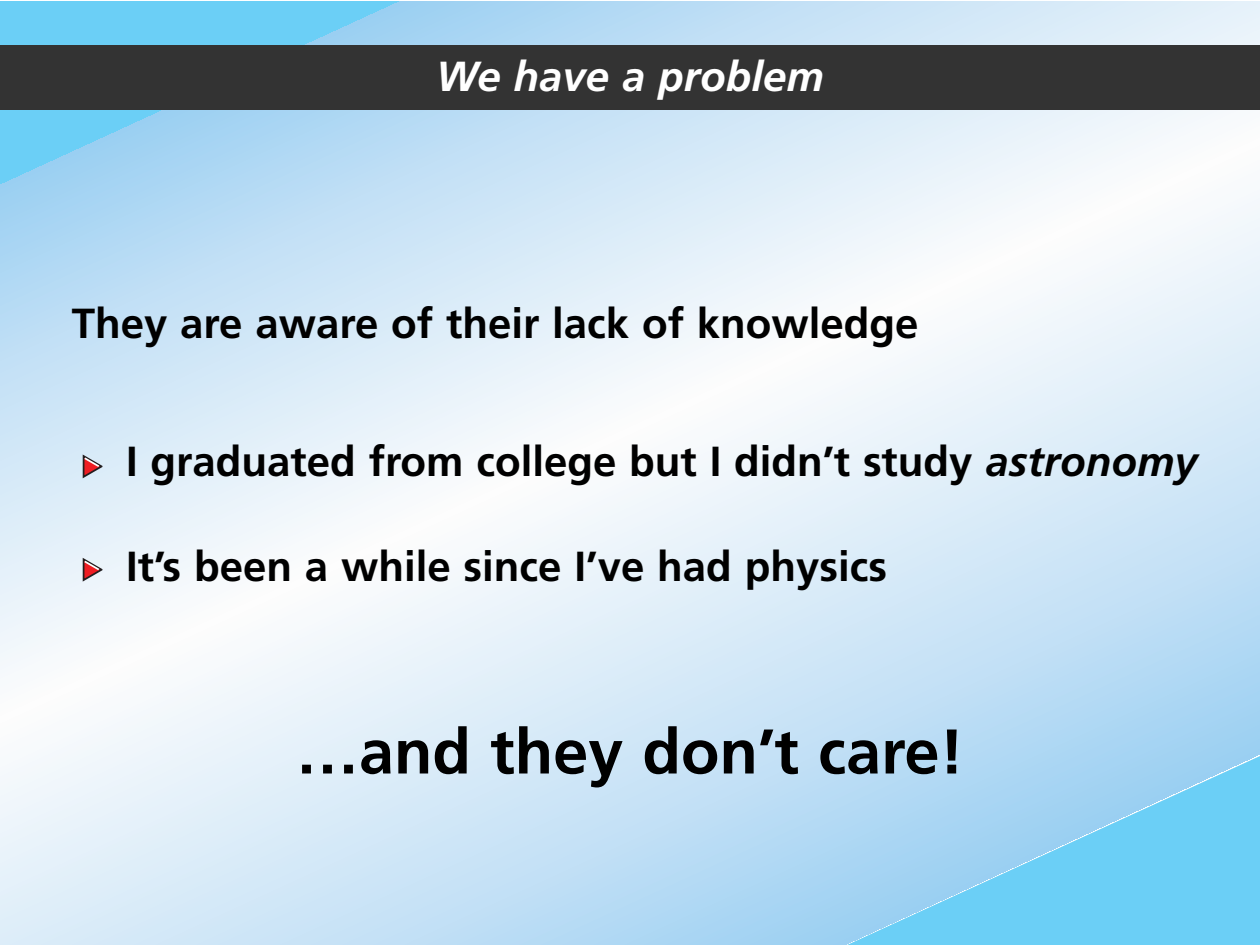
<style>
.page{position:relative;width:1260px;height:945px;background:#fff}
.page>*{position:absolute;margin:0;border:0;box-sizing:border-box;transform-origin:0 0}
.t1{font:700 63px "Frutiger";color:#000}
.t2{font:700 42px "Frutiger";color:#000}
.t3{font:italic 700 42px "Frutiger";color:#fff}
.s1{font-style:italic}
</style>
<div class="page">
<img style="left:0;top:2px;width:1260px;height:116px">
<svg style="left:143px;top:624px;width:1117px;height:321px;background:#bee1f6"></svg>
<div style="left:0;top:46px;width:1260px;height:64px;background:#333"></div>
<svg style="left:82px;top:453px;width:21px;height:26px"></svg>
<svg style="left:82px;top:556px;width:21px;height:26px"></svg>
<p class="t3" style="left:436px;top:60px;width:389px">We have a problem</p>
<p class="t2" style="left:72px;top:306px;width:848px">They are aware of their lack of knowledge</p>
<p class="t2" style="left:126px;top:444px;width:1073px">I graduated from college but I didn’t study <span class="s1">astronomy</span></p>
<p class="t2" style="left:126px;top:550px;width:763px">It’s been a while since I’ve had physics</p>
<h1 class="t1" style="left:296px;top:726px;width:670px">…and they don’t care!</h1>
</div>
